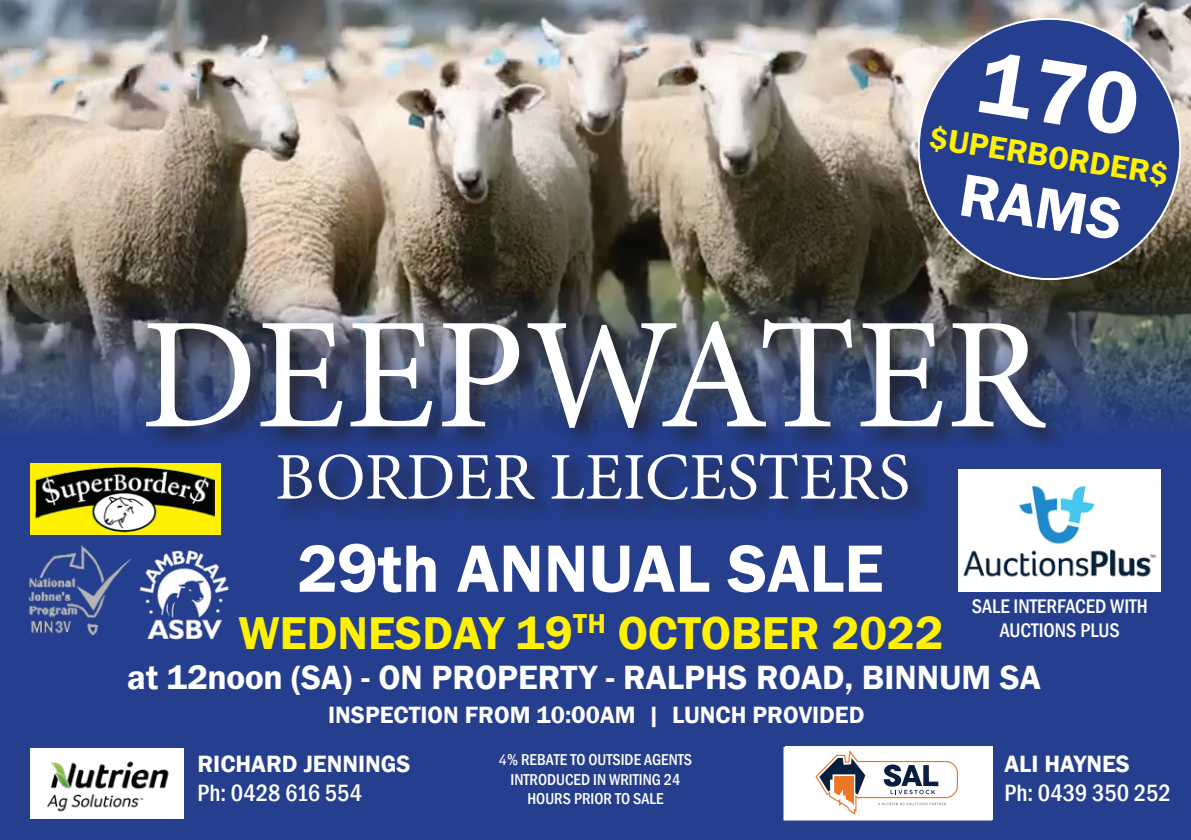
<style>
.page{position:relative;width:1191px;height:840px;background:#fff}
.page>*{position:absolute;margin:0;border:0;box-sizing:border-box;transform-origin:0 0}
.t1{font:158.4px "Minion Pro";color:#fff}
.t2{font:600 69px "Franklin Gothic";color:#fff}
.t3{font:66.6px "Minion Pro";color:#fff}
.t4{font:600 60.4px "Franklin Gothic";color:#fff}
.t5{font:600 47.2px "Franklin Gothic";color:#fff101}
.t6{font:600 34.6px "Franklin Gothic";color:#fff}
.t7{font:600 32.4px "Franklin Gothic";color:#fff101}
.t8{font:600 24.2px/48.4px "Franklin Gothic";color:#fff}
.t9{font:500 condensed 24.2px "Franklin Gothic";color:#fff}
.t10{font:500 condensed 20.2px/24.2px "Franklin Gothic";color:#fff;text-align:center}
.t11{font:500 condensed 16.2px/19.4px "Franklin Gothic";color:#fff;text-align:center}
.t12{font:500 condensed 16.2px "Franklin Gothic";color:#b4b4b4}
.s1{font-family:"Officina Sans";font-weight:400;font-stretch:normal}
</style>
<div class="page">
<div style="left:0;top:0;width:1191px;height:839px;background:#253f8e"></div>
<img style="left:0;top:0;width:1191px;height:431px">
<div style="left:143px;top:316px;width:925px;height:206px;background:#231f20;opacity:.75"></div>
<img style="left:30px;top:748px;width:154px;height:70px">
<div style="left:783px;top:746px;width:209px;height:74px;border:2px solid #fff"></div>
<div style="left:30px;top:462px;width:190px;height:72px;background:#fff101"></div>
<img style="left:35px;top:467px;width:179px;height:64px">
<img style="left:958px;top:469px;width:202px;height:122px">
<div style="left:918px;top:19px;width:262px;height:260px;background:#253f8e;border-radius:50%"></div>
<img style="left:140px;top:550px;width:89px;height:90px">
<img style="left:28px;top:531px;width:112px;height:105px">
<div style="left:785px;top:745px;width:207px;height:73px;background:#fff"></div>
<svg style="left:815px;top:750px;width:143px;height:64px"></svg>
<p class="t12" style="left:63px;top:615px;width:9px">V</p>
<h3 class="t7" style="left:933px;top:117px;width:243px;rotate:9deg">$UPERBORDER$</h3>
<h3 class="t4" style="left:966px;top:159px;width:165px;rotate:9deg">RAMS</h3>
<h1 class="t1" style="left:141px;top:269px;width:905px">DEEPWATER</h1>
<h3 class="t3" style="left:275px;top:432px;width:636px">BORDER LEICESTERS</h3>
<h2 class="t2" style="left:297px;top:526px;width:587px">29th ANNUAL SALE</h2>
<h3 class="t5" style="left:238px;top:603px;width:706px">WEDNESDAY 19<sup>TH</sup> OCTOBER 2022</h3>
<h3 class="t6" style="left:127px;top:655px;width:915px">at 12noon (SA) - ON PROPERTY - RALPHS ROAD, BINNUM SA</h3>
<h3 class="t8" style="left:197px;top:691px;width:668px;text-indent:131px">INSPECTION FROM 10:00AM | LUNCH PROVIDED<br>RICHARD JENNINGS</h3>
<h3 class="t9" style="left:197px;top:776px;width:166px">Ph: 0428 616 554</h3>
<p class="t10" style="left:971px;top:593px;width:177px">SALE INTERFACED WITH<br>AUCTIONS PLUS</p>
<p class="t11" style="left:499px;top:749px;width:195px"><span class="s1">4</span>% REBATE TO OUTSIDE AGENTS<br>INTRODUCED IN WRITING 24<br>HOURS PRIOR TO SALE</p>
<h3 class="t8" style="left:1004px;top:739px;width:127px">ALI HAYNES</h3>
<h3 class="t9" style="left:1004px;top:777px;width:168px">Ph: 0439 350 252</h3>
</div>
